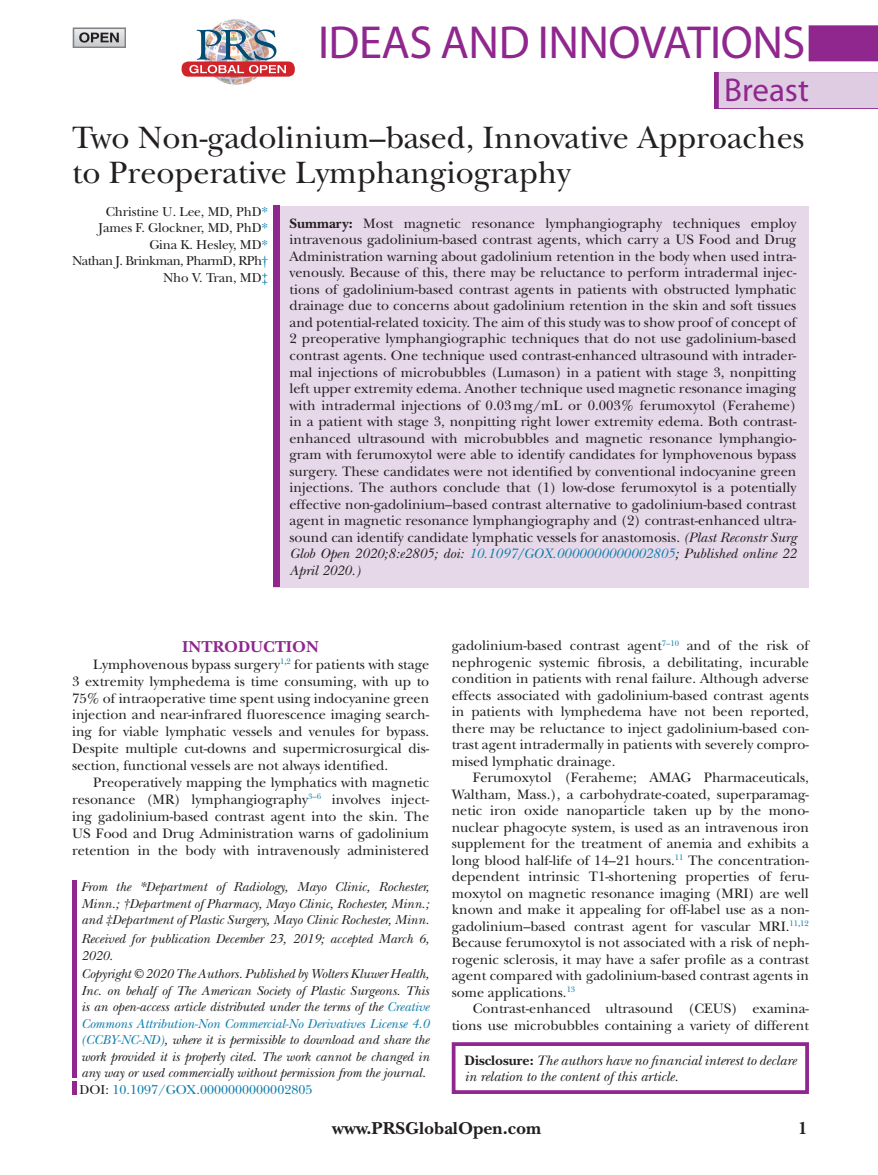
<style>
.page{position:relative;width:878px;height:1175px;background:#fff}
.page>*{position:absolute;margin:0;border:0;box-sizing:border-box;transform-origin:0 0}
.t1{font:46.5px "Myriad Pro";letter-spacing:-.01em;color:#8f278f}
.t2{font:33px "Myriad Pro";color:#8f278f}
.t3{font:32.25px/34.5px "New Baskerville Std";color:#231f20}
.t4{font:700 18px "New Baskerville Std";color:#231f20}
.t5{font:700 16.5px "New Baskerville Std";color:#8f278f}
.t6{font:14.25px/16.5px "New Baskerville Std";color:#231f20;text-align:justify}
.t7{font:italic 14.25px/16.5px "New Baskerville Std";color:#231f20}
.t8{font:italic 13.5px/16.5px "New Baskerville Std";letter-spacing:-.005em;color:#231f20}
.t9{font:13.5px/16.5px "New Baskerville Std";letter-spacing:-.01em;color:#231f20;text-align:right}
.s1{color:#0f7eac}
.s2{font-weight:700}
.s3{font-style:italic}
.s4{font-style:italic;color:#0f7eac}
.s5{font-style:normal}
.s6{font-style:normal;color:#0f7eac}
.s7{font-weight:700;font-style:normal}
</style>
<div class="page">
<div style="left:73px;top:28px;width:52px;height:20px;border:2px solid #808285"></div>
<svg style="left:79px;top:32px;width:40px;height:11px"></svg>
<img style="left:212px;top:20px;width:48px;height:64px">
<div style="left:182px;top:61px;width:113px;height:16px;background:#d1232a;border-radius:7px"></div>
<img style="left:189px;top:29px;width:97px;height:44px">
<div style="left:714px;top:72px;width:164px;height:36px;background:#8f278f"></div>
<div style="left:718px;top:72px;width:160px;height:36px;background:#dfcce3"></div>
<hr style="left:72px;top:880px;width:4px;height:50px;background:#8f278f">
<hr style="left:72px;top:930px;width:4px;height:35px;background:#8f278f">
<hr style="left:72px;top:965px;width:4px;height:113px;background:#8f278f">
<hr style="left:72px;top:1081px;width:4px;height:13px;background:#8f278f">
<div style="left:452px;top:1042px;width:356px;height:52px;border:4px solid #8f278f"></div>
<div style="left:274px;top:126px;width:534px;height:461px;background:#e6d8e9"></div>
<div style="left:274px;top:194px;width:534px;height:11px;background:#fff"></div>
<div style="left:274px;top:205px;width:6px;height:382px;background:#8f278f"></div>
<div style="left:72px;top:126px;width:736px;height:71px;background:#fff"></div>
<div style="left:808px;top:25px;width:70px;height:36px;background:#8f278f"></div>
<h1 class="t1" style="left:318px;top:14px;width:489px">IDEAS AND INNOVATIONS</h1>
<h2 class="t2" style="left:724px;top:69px;width:86px">BREAST</h2>
<h3 class="t3" style="left:72px;top:121px;width:734px">Two Non-gadolinium–based, Innovative Approaches to Preoperative Lymphangiography</h3>
<p class="t9" style="left:72px;top:203px;width:198px">Christine U. Lee, MD, PhD<span class="s1">*<br></span>James F. Glockner, MD, PhD<span class="s1">*<br></span>Gina K. Hesley, MD<span class="s1">*<br></span>Nathan J. Brinkman, PharmD, RPh<span class="s1">†<br></span>Nho V. Tran, MD<span class="s1">‡</span></p>
<p class="t6" style="left:289px;top:215px;width:508px"><span class="s2">Summary:</span> Most magnetic resonance lymphangiography techniques employ intravenous gadolinium-based contrast agents, which carry a US Food and Drug Administration warning about gadolinium retention in the body when used intra&shy;venously. Because of this, there may be reluctance to perform intradermal injec&shy;tions of gadolinium-based contrast agents in patients with obstructed lymphatic drainage due to concerns about gadolinium retention in the skin and soft tissues and potential-related toxicity. The aim of this study was to show proof of concept of 2 preoperative lymphangiographic techniques that do not use gadolinium-based contrast agents. One technique used contrast-enhanced ultrasound with intrader&shy;mal injections of microbubbles (Lumason) in a patient with stage 3, nonpitting left upper extremity edema. Another technique used magnetic resonance imaging with intradermal injections of 0.03mg/mL or 0.003% ferumoxytol (Feraheme) in a patient with stage 3, nonpitting right lower extremity edema. Both contrast&shy;enhanced ultrasound with microbubbles and magnetic resonance lymphangio&shy;gram with ferumoxytol were able to identify candidates for lymphovenous bypass surgery. These candidates were not identified by conventional indocyanine green injections. The authors conclude that (1) low-dose ferumoxytol is a potentially effective non-gadolinium–based contrast alternative to gadolinium-based contrast agent in magnetic resonance lymphangiography and (2) contrast-enhanced ultra&shy;sound can identify candidate lymphatic vessels for anastomosis. <span class="s3">(Plast Reconstr Surg Glob Open 2020;8:e2805; doi:</span> <span class="s4">10.1097/GOX.0000000000002805</span><span class="s3">; Published online 22<br>April 2020.)</span></p>
<p class="t5" style="left:182px;top:637px;width:138px">INTRODUCTION</p>
<p class="t6" style="left:72px;top:655px;width:359px;line-height:17px;text-indent:21px">Lymphovenous bypass surgery<sup>1</sup><sup>,</sup><sup>2</sup> for patients with stage 3 extremity lymphedema is time consuming, with up to 75% of intraoperative time spent using indocyanine green injection and near-infrared fluorescence imaging search&shy;ing for viable lymphatic vessels and venules for bypass.<br>Despite multiple cut-downs and supermicrosurgical dis&shy;section, functional vessels are not always identified.</p>
<p class="t6" style="left:72px;top:774px;width:359px;line-height:17px;text-indent:21px">Preoperatively mapping the lymphatics with magnetic resonance (MR) lymphangiography<sup>3–6</sup> involves inject&shy;ing gadolinium-based contrast agent into the skin. The US Food and Drug Administration warns of gadolinium retention in the body with intravenously administered</p>
<p class="t8" style="left:81px;top:878px;width:350px;text-align:justify">From the *Department of Radiology, Mayo Clinic, Rochester, Minn.; †Department of Pharmacy, Mayo Clinic, Rochester, Minn.; and ‡Department of Plastic Surgery, Mayo Clinic Rochester, Minn.</p>
<p class="t8" style="left:81px;top:930px;width:350px">Received for publication December 23, 2019; accepted March 6,<br>2020.</p>
<p class="t8" style="left:80px;top:965px;width:351px">Copyright © 2020 The Authors. Published by Wolters Kluwer Health, Inc. on behalf of The American Society of Plastic Surgeons. This is an open-access article distributed under the terms of the <span class="s1">Creative Commons Attribution-Non Commercial-No Derivatives License 4.0 (CCBY-NC-ND)</span>, where it is permissible to download and share the work provided it is properly cited. The work cannot be changed in any way or used commercially without permission from the journal.<br><span class="s5">DOI:</span> <span class="s6">10.1097/GOX.0000000000002805</span></p>
<p class="t6" style="left:452px;top:637px;width:359px">gadolinium-based contrast agent<sup>7–10</sup> and of the risk of nephrogenic systemic fibrosis, a debilitating, incurable condition in patients with renal failure. Although adverse effects associated with gadolinium-based contrast agents in patients with lymphedema have not been reported, there may be reluctance to inject gadolinium-based con&shy;trast agent intradermally in patients with severely compro&shy;mised lymphatic drainage.</p>
<p class="t6" style="left:451px;top:769px;width:359px;text-indent:21px">Ferumoxytol (Feraheme; AMAG Pharmaceuticals, Waltham, Mass.), a carbohydrate-coated, superparamag&shy;netic iron oxide nanoparticle taken up by the mono&shy;nuclear phagocyte system, is used as an intravenous iron supplement for the treatment of anemia and exhibits a long blood half-life of 14–21 hours.<sup>11</sup> The concentration&shy;dependent intrinsic T1-shortening properties of feru&shy;moxytol on magnetic resonance imaging (MRI) are well known and make it appealing for off-label use as a non&shy;gadolinium–based contrast agent for vascular MRI.<sup>11</sup><sup>,</sup><sup>12<br></sup>Because ferumoxytol is not associated with a risk of neph&shy;rogenic sclerosis, it may have a safer profile as a contrast agent compared with gadolinium-based contrast agents in some applications.<sup>13</sup></p>
<p class="t6" style="left:451px;top:1000px;width:359px;text-align:right">Contrast-enhanced ultrasound (CEUS) examina&shy;tions use microbubbles containing a variety of different</p>
<p class="t7" style="left:464px;top:1051px;width:333px"><span class="s7">Disclosure:</span> The authors have no financial interest to declare in relation to the content of this article.</p>
<p class="t4" style="left:332px;top:1118px;width:210px">www.PRSGlobalOpen.com</p>
<p class="t4" style="left:798px;top:1118px;width:11px">1</p>
</div>
